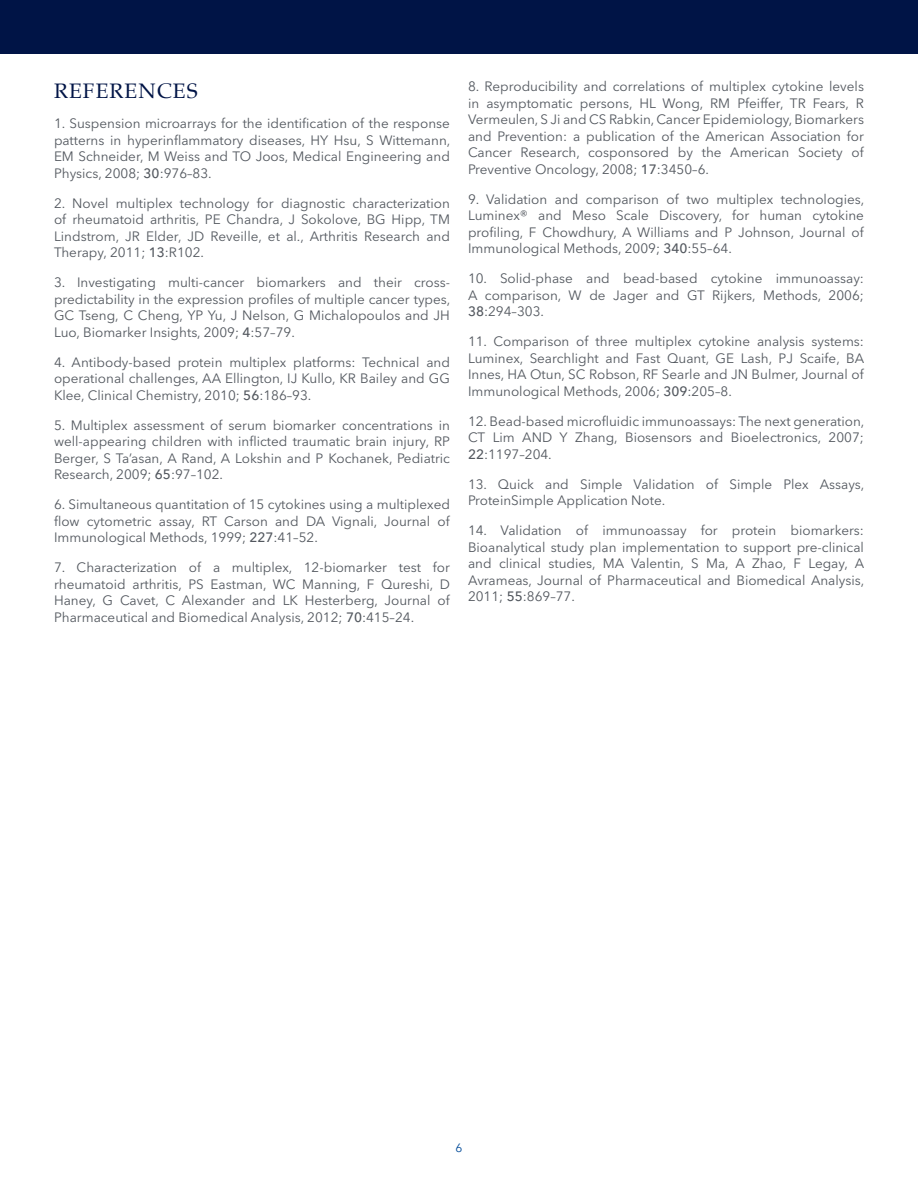
<style>
.page{position:relative;width:918px;height:1188px;background:#fff}
.page>*{position:absolute;margin:0;border:0;box-sizing:border-box;transform-origin:0 0}
.t1{font:21px "Palatino";letter-spacing:.05em;color:#001446}
.t2{font:13.5px/16.5px "Avenir Next LT Pro";color:#53585f;text-align:justify}
.t3{font:12px "Avenir Next LT Pro";color:#004a98}
.s1{font-weight:500}
</style>
<div class="page">
<div style="left:0;top:0;width:918px;height:54px;background:#001446"></div>
<h1 class="t1" style="left:54px;top:74px;width:145px">REFERENCES</h1>
<p class="t2" style="left:54px;top:115px;width:398px">1. Suspension microarrays for the identification of the response patterns in hyperinflammatory diseases, HY Hsu, S Wittemann, EM Schneider, M Weiss and TO Joos, Medical Engineering and Physics, 2008; <span class="s1">30</span>:976–83.</p>
<p class="t2" style="left:54px;top:195px;width:398px">2. Novel multiplex technology for diagnostic characterization of rheumatoid arthritis, PE Chandra, J Sokolove, BG Hipp, TM Lindstrom, JR Elder, JD Reveille, et al., Arthritis Research and Therapy, 2011; <span class="s1">13</span>:R102.</p>
<p class="t2" style="left:54px;top:274px;width:398px">3. Investigating multi-cancer biomarkers and their cross&shy;predictability in the expression profiles of multiple cancer types, GC Tseng, C Cheng, YP Yu, J Nelson, G Michalopoulos and JH Luo, Biomarker Insights, 2009; <span class="s1">4</span>:57–79.</p>
<p class="t2" style="left:54px;top:354px;width:398px">4. Antibody-based protein multiplex platforms: Technical and operational challenges, AA Ellington, IJ Kullo, KR Bailey and GG Klee, Clinical Chemistry, 2010; <span class="s1">56</span>:186–93.</p>
<p class="t2" style="left:54px;top:417px;width:398px">5. Multiplex assessment of serum biomarker concentrations in well-appearing children with inflicted traumatic brain injury, RP Berger, S Ta’asan, A Rand, A Lokshin and P Kochanek, Pediatric Research, 2009; <span class="s1">65</span>:97–102.</p>
<p class="t2" style="left:54px;top:496px;width:398px">6. Simultaneous quantitation of 15 cytokines using a multiplexed flow cytometric assay, RT Carson and DA Vignali, Journal of Immunological Methods, 1999; <span class="s1">227</span>:41–52.</p>
<p class="t2" style="left:54px;top:559px;width:398px">7. Characterization of a multiplex, 12-biomarker test for rheumatoid arthritis, PS Eastman, WC Manning, F Qureshi, D Haney, G Cavet, C Alexander and LK Hesterberg, Journal of Pharmaceutical and Biomedical Analysis, 2012; <span class="s1">70</span>:415–24.</p>
<p class="t2" style="left:468px;top:78px;width:398px">8. Reproducibility and correlations of multiplex cytokine levels in asymptomatic persons, HL Wong, RM Pfeiffer, TR Fears, R Vermeulen, S Ji and CS Rabkin, Cancer Epidemiology, Biomarkers and Prevention: a publication of the American Association for Cancer Research, cosponsored by the American Society of Preventive Oncology, 2008; <span class="s1">17</span>:3450–6.</p>
<p class="t2" style="left:468px;top:191px;width:398px">9. Validation and comparison of two multiplex technologies, Luminex® and Meso Scale Discovery, for human cytokine profiling, F Chowdhury, A Williams and P Johnson, Journal of Immunological Methods, 2009; <span class="s1">340</span>:55–64.</p>
<p class="t2" style="left:468px;top:270px;width:398px">10. Solid-phase and bead-based cytokine immunoassay:<br>A comparison, W de Jager and GT Rijkers, Methods, 2006; <span class="s1">38</span>:294–303.</p>
<p class="t2" style="left:468px;top:333px;width:398px">11. Comparison of three multiplex cytokine analysis systems:<br>Luminex, Searchlight and Fast Quant, GE Lash, PJ Scaife, BA Innes, HA Otun, SC Robson, RF Searle and JN Bulmer, Journal of Immunological Methods, 2006; <span class="s1">309</span>:205–8.</p>
<p class="t2" style="left:468px;top:413px;width:398px">12. Bead-based microfluidic immunoassays: The next generation, CT Lim AND Y Zhang, Biosensors and Bioelectronics, 2007; <span class="s1">22</span>:1197–204.</p>
<p class="t2" style="left:468px;top:476px;width:398px">13. Quick and Simple Validation of Simple Plex Assays,<br>ProteinSimple Application Note.</p>
<p class="t2" style="left:468px;top:522px;width:398px">14. Validation of immunoassay for protein biomarkers:<br>Bioanalytical study plan implementation to support pre-clinical and clinical studies, MA Valentin, S Ma, A Zhao, F Legay, A Avrameas, Journal of Pharmaceutical and Biomedical Analysis, 2011; <span class="s1">55</span>:869–77.</p>
<p class="t3" style="left:456px;top:1140px;width:8px">6</p>
</div>
